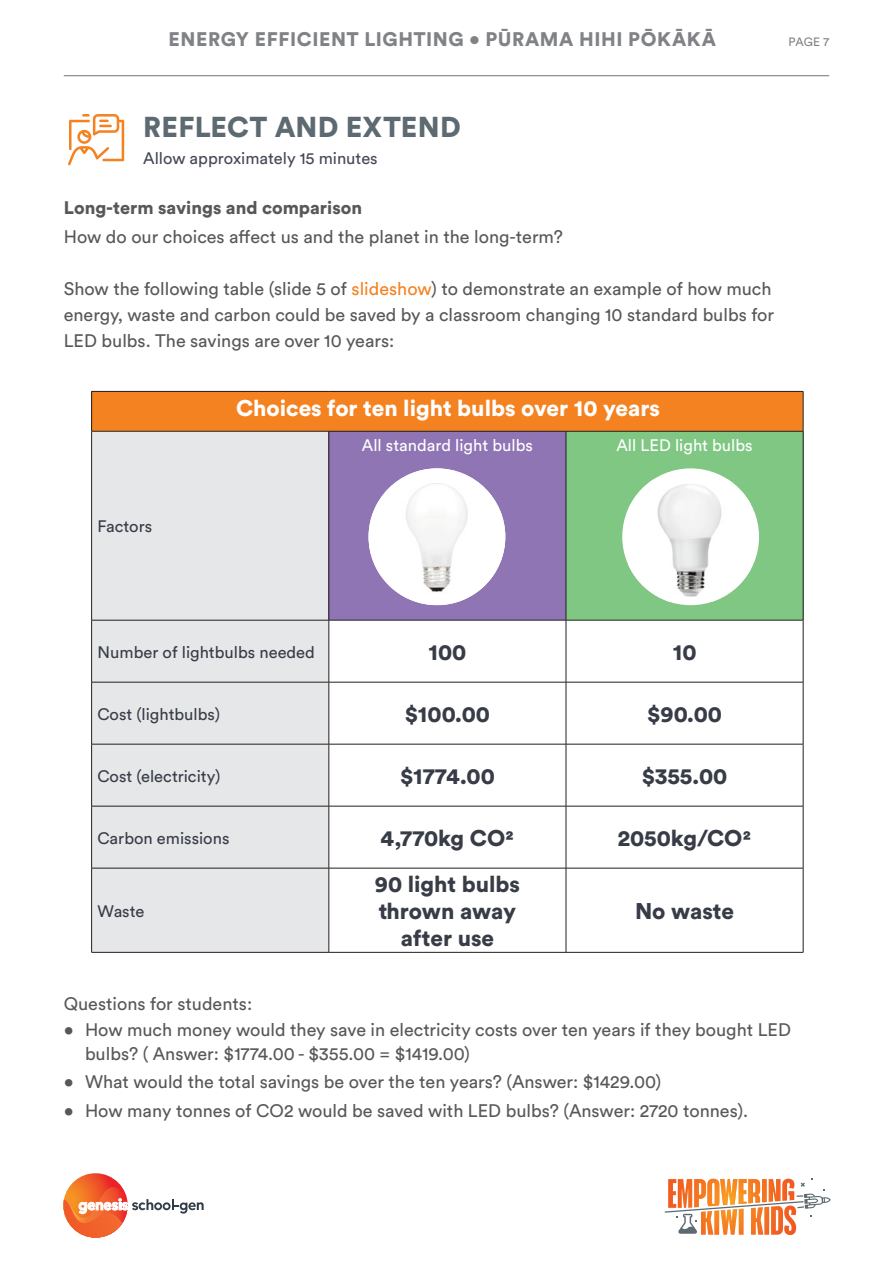
<style>
.page{position:relative;width:893px;height:1263px;background:#fff}
.page>*{position:absolute;margin:0;border:0;box-sizing:border-box;transform-origin:0 0}
.H2_Heading{font:900 28.5px "Circular Std";letter-spacing:.005em;color:#5d6a71}
.t1{font:900 22.5px/27px "Circular Pro";color:#373c47;text-align:center}
.t2{font:900 22.5px "Circular Pro";color:#fff}
.t3{font:900 19.5px "Circular Pro";letter-spacing:.03em;color:#808285}
.Body{font:18px/24px "Circular Std";color:#57585a}
.Body-2{font:900 18px "Circular Std";color:#57585a}
.t4{font:16.5px "Circular Pro";color:#373c47}
.t5{font:16.5px "Circular Pro";color:#fff}
.t6{font:16.5px "Circular Std";color:#454957}
.t7{font:12px "Circular Std";color:#808285}
.s1{color:#f58220}
</style>
<div class="page">
<svg style="left:665px;top:1178px;width:166px;height:57px"></svg>
<hr style="left:64px;top:75px;width:765px;height:1px;background:#808285">
<svg style="left:63px;top:1173px;width:141px;height:65px"></svg>
<svg style="left:68px;top:114px;width:56px;height:51px"></svg>
<div style="left:92px;top:391px;width:711px;height:40px;background:#f58220"></div>
<div style="left:92px;top:432px;width:237px;height:520px;background:#e6e7e9"></div>
<div style="left:329px;top:431px;width:237px;height:189px;background:#8f75b4"></div>
<div style="left:566px;top:431px;width:237px;height:189px;background:#81c784"></div>
<svg style="left:330px;top:621px;width:473px;height:331px"></svg>
<hr style="left:803px;top:392px;width:1px;height:39px;background:#231f20">
<hr style="left:803px;top:682px;width:1px;height:62px;background:#231f20">
<hr style="left:803px;top:868px;width:1px;height:84px;background:#231f20">
<hr style="left:566px;top:952px;width:237px;height:1px;background:#231f20">
<hr style="left:91px;top:391px;width:238px;height:1px;background:#231f20">
<hr style="left:91px;top:392px;width:1px;height:39px;background:#231f20">
<hr style="left:329px;top:391px;width:237px;height:1px;background:#231f20">
<hr style="left:566px;top:391px;width:237px;height:1px;background:#231f20">
<hr style="left:91px;top:682px;width:1px;height:62px;background:#231f20">
<hr style="left:91px;top:868px;width:1px;height:84px;background:#231f20">
<hr style="left:91px;top:952px;width:238px;height:1px;background:#231f20">
<hr style="left:329px;top:431px;width:1px;height:189px;background:#231f20">
<hr style="left:566px;top:431px;width:1px;height:189px;background:#231f20">
<hr style="left:329px;top:620px;width:1px;height:62px;background:#231f20">
<hr style="left:566px;top:620px;width:1px;height:62px;background:#231f20">
<hr style="left:329px;top:682px;width:1px;height:62px;background:#231f20">
<hr style="left:566px;top:682px;width:1px;height:62px;background:#231f20">
<hr style="left:329px;top:744px;width:1px;height:62px;background:#231f20">
<hr style="left:566px;top:744px;width:1px;height:62px;background:#231f20">
<hr style="left:329px;top:806px;width:1px;height:62px;background:#231f20">
<hr style="left:566px;top:806px;width:1px;height:62px;background:#231f20">
<hr style="left:329px;top:868px;width:1px;height:84px;background:#231f20">
<hr style="left:566px;top:868px;width:1px;height:84px;background:#231f20">
<hr style="left:329px;top:952px;width:237px;height:1px;background:#231f20">
<hr style="left:91px;top:431px;width:238px;height:1px;background:#231f20">
<hr style="left:91px;top:431px;width:1px;height:189px;background:#231f20">
<hr style="left:329px;top:431px;width:237px;height:1px;background:#231f20">
<hr style="left:566px;top:431px;width:237px;height:1px;background:#231f20">
<hr style="left:803px;top:431px;width:1px;height:189px;background:#231f20">
<hr style="left:91px;top:620px;width:238px;height:1px;background:#231f20">
<hr style="left:91px;top:620px;width:1px;height:62px;background:#231f20">
<hr style="left:329px;top:620px;width:237px;height:1px;background:#231f20">
<hr style="left:566px;top:620px;width:237px;height:1px;background:#231f20">
<hr style="left:803px;top:620px;width:1px;height:62px;background:#231f20">
<hr style="left:91px;top:682px;width:238px;height:1px;background:#231f20">
<hr style="left:329px;top:682px;width:237px;height:1px;background:#231f20">
<hr style="left:566px;top:682px;width:237px;height:1px;background:#231f20">
<hr style="left:91px;top:744px;width:238px;height:1px;background:#231f20">
<hr style="left:91px;top:744px;width:1px;height:62px;background:#231f20">
<hr style="left:329px;top:744px;width:237px;height:1px;background:#231f20">
<hr style="left:566px;top:744px;width:237px;height:1px;background:#231f20">
<hr style="left:803px;top:744px;width:1px;height:62px;background:#231f20">
<hr style="left:91px;top:806px;width:238px;height:1px;background:#231f20">
<hr style="left:91px;top:806px;width:1px;height:62px;background:#231f20">
<hr style="left:329px;top:806px;width:237px;height:1px;background:#231f20">
<hr style="left:566px;top:806px;width:237px;height:1px;background:#231f20">
<hr style="left:803px;top:806px;width:1px;height:62px;background:#231f20">
<hr style="left:91px;top:868px;width:238px;height:1px;background:#231f20">
<hr style="left:329px;top:868px;width:237px;height:1px;background:#231f20">
<hr style="left:566px;top:868px;width:237px;height:1px;background:#231f20">
<div style="left:622px;top:468px;width:137px;height:137px;background:#fff;border-radius:50%"></div>
<img style="left:628px;top:479px;width:123px;height:122px">
<img style="left:369px;top:468px;width:136px;height:137px;border-radius:67px">
<p class="t3" style="left:169px;top:26px;width:549px">ENERGY EFFICIENT LIGHTING • PŪRAMA HIHI PŌKĀKĀ</p>
<p class="t7" style="left:788px;top:35px;width:42px">PAGE 7</p>
<p class="H2_Heading" style="left:143px;top:108px;width:319px">REFLECT AND EXTEND</p>
<p class="t6" style="left:143px;top:148px;width:236px">Allow approximately 15 minutes</p>
<p class="Body-2" style="left:64px;top:196px;width:300px">Long-term savings and comparison</p>
<p class="Body" style="left:64px;top:224px;width:501px">How do our choices affect us and the planet in the long-term?</p>
<p class="Body" style="left:64px;top:276px;width:709px">Show the following table (slide 5 of <span class="s1">slideshow</span>) to demonstrate an example of how much</p>
<p class="Body" style="left:64px;top:303px;width:712px">energy, waste and carbon could be saved by a classroom changing 10 standard bulbs for</p>
<p class="Body" style="left:64px;top:329px;width:332px">LED bulbs. The savings are over 10 years:</p>
<p class="t2" style="left:236px;top:392px;width:426px">Choices for ten light bulbs over 10 years</p>
<p class="t4" style="left:98px;top:515px;width:56px">Factors</p>
<p class="t5" style="left:362px;top:434px;width:172px">All standard light bulbs</p>
<p class="t5" style="left:616px;top:434px;width:138px">All LED light bulbs</p>
<p class="t4" style="left:98px;top:641px;width:219px">Number of lightbulbs needed</p>
<p class="t1" style="left:428px;top:638px;width:39px">100</p>
<p class="t1" style="left:673px;top:638px;width:25px">10</p>
<p class="t4" style="left:98px;top:703px;width:124px">Cost (lightbulbs)</p>
<p class="t1" style="left:405px;top:700px;width:87px">$100.00</p>
<p class="t1" style="left:647px;top:700px;width:76px">$90.00</p>
<p class="t4" style="left:98px;top:765px;width:124px">Cost (electricity)</p>
<p class="t1" style="left:400px;top:762px;width:96px">$1774.00</p>
<p class="t1" style="left:642px;top:762px;width:87px">$355.00</p>
<p class="t4" style="left:98px;top:827px;width:133px">Carbon emissions</p>
<p class="t1" style="left:381px;top:824px;width:135px">4,770kg CO2</p>
<p class="t1" style="left:618px;top:824px;width:135px">2050kg/CO2</p>
<p class="t4" style="left:98px;top:900px;width:48px">Waste</p>
<p class="t1" style="left:375px;top:870px;width:147px">90 light bulbs thrown away after use</p>
<p class="t1" style="left:635px;top:897px;width:101px">No waste</p>
<p class="Body" style="left:64px;top:991px;width:190px">Questions for students:</p>
<p class="Body" style="left:85px;top:1017px;width:707px;text-indent:-21px">• How much money would they save in electricity costs over ten years if they bought LED bulbs? ( Answer: $1774.00 - $355.00 = $1419.00)</p>
<p class="Body" style="left:64px;top:1070px;width:599px">• What would the total savings be over the ten years? (Answer: $1429.00)</p>
<p class="Body" style="left:64px;top:1098px;width:686px">• How many tonnes of CO2 would be saved with LED bulbs? (Answer: 2720 tonnes).</p>
</div>
